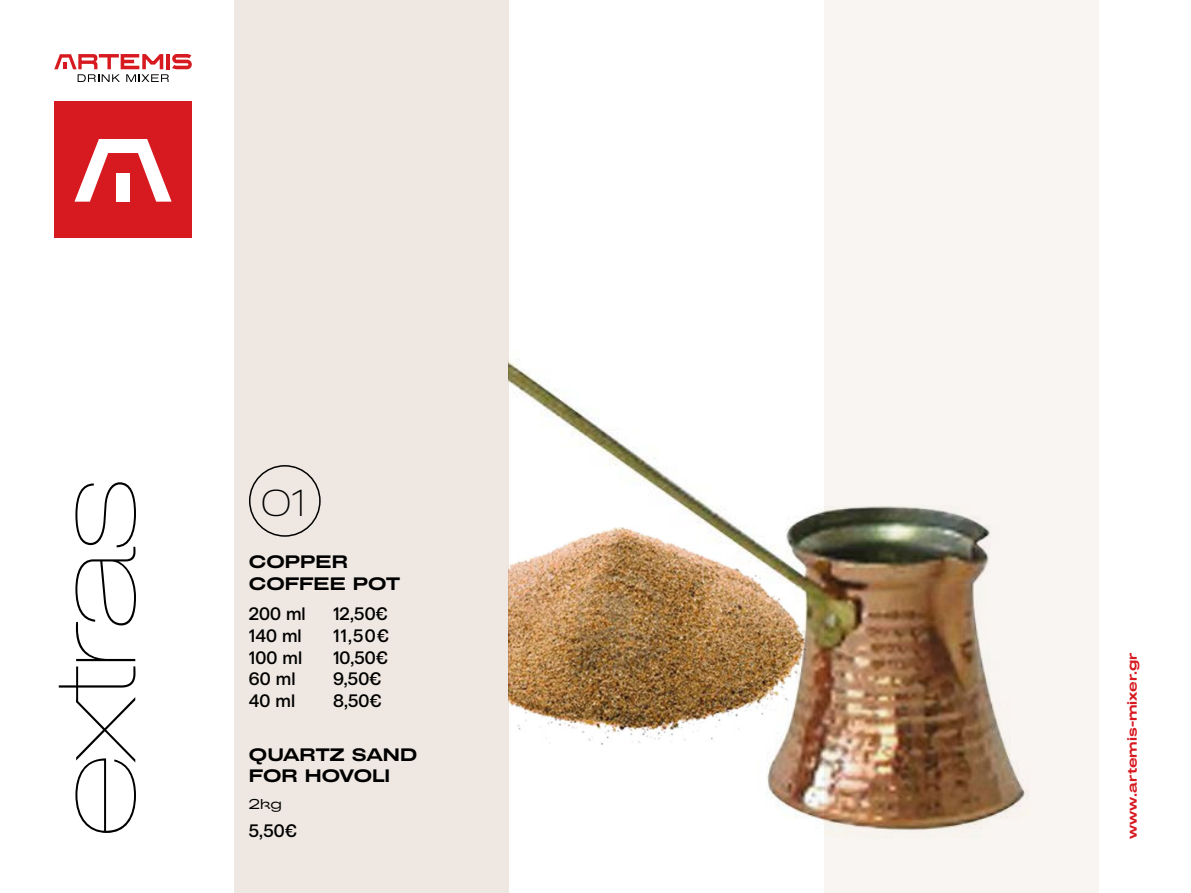
<style>
.page{position:relative;width:1191px;height:893px;background:#fff}
.page>*{position:absolute;margin:0;border:0;box-sizing:border-box;transform-origin:0 0}
.t1{font:115.95px "CF Mod Grotesk Thin Ext Exp";letter-spacing:-.08em;color:#000}
.t2{font:37.5px "CF Mod Grotesk Ext Lt Ext Exp";color:#000}
.t3{font:500 18px "CF Mod Grotesk";color:#000}
.t4{font:18px/21.6px "CF Mod Grotesk Bold Ext Exp";color:#000}
.t5{font:14.25px "CF Mod Grotesk Reg Ext Exp";color:#000}
.t6{font:13.5px "CF Mod Grotesk Bold Ext Exp";color:#d71920}
</style>
<div class="page">
<div style="left:234px;top:0;width:275px;height:892px;background:#efe8e2"></div>
<div style="left:249px;top:465px;width:72px;height:72px;border:2px solid #000;border-radius:50%"></div>
<div style="left:824px;top:0;width:275px;height:892px;background:#f9f5f2"></div>
<div style="left:54px;top:102px;width:138px;height:136px;background:#d71920"></div>
<svg style="left:74px;top:139px;width:98px;height:63px"></svg>
<svg style="left:54px;top:54px;width:138px;height:28px"></svg>
<img style="left:509px;top:359px;width:590px;height:534px">
<h1 class="t1" style="left:30px;top:839px;width:364px;rotate:-90deg">extras</h1>
<h2 class="t2" style="left:261px;top:482px;width:47px">01</h2>
<p class="t4" style="left:249px;top:551px;width:153px">COPPER<br>COFFEE POT</p>
<p class="t3" style="left:249px;top:604px;width:58px">200 ml</p>
<p class="t3" style="left:333px;top:604px;width:57px">12,50€</p>
<p class="t3" style="left:249px;top:625px;width:54px">140 ml</p>
<p class="t3" style="left:333px;top:625px;width:58px">11,50€</p>
<p class="t3" style="left:249px;top:647px;width:55px">100 ml</p>
<p class="t3" style="left:333px;top:647px;width:57px">10,50€</p>
<p class="t3" style="left:249px;top:669px;width:48px">60 ml</p>
<p class="t3" style="left:333px;top:669px;width:50px">9,50€</p>
<p class="t3" style="left:249px;top:690px;width:48px">40 ml</p>
<p class="t3" style="left:333px;top:690px;width:50px">8,50€</p>
<p class="t4" style="left:249px;top:743px;width:170px">QUARTZ SAND<br>FOR HOVOLI</p>
<p class="t5" style="left:249px;top:796px;width:34px">2kg</p>
<p class="t3" style="left:249px;top:820px;width:50px">5,50€</p>
<p class="t6" style="left:1124px;top:839px;width:188px;rotate:-90deg">www.artemis-mixer.gr</p>
</div>
